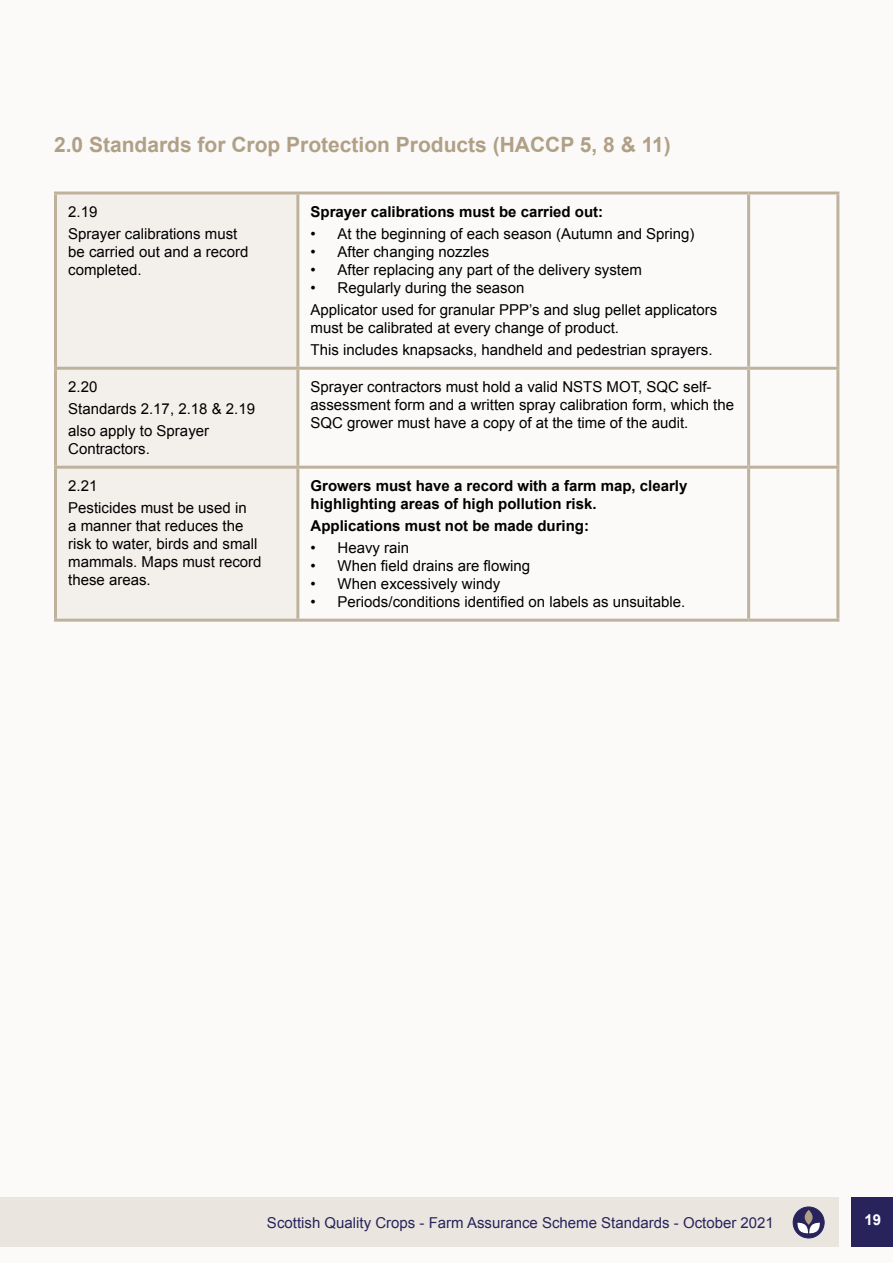
<style>
.page{position:relative;width:893px;height:1263px;background:#fbfaf9}
.page>*{position:absolute;margin:0;border:0;box-sizing:border-box;transform-origin:0 0}
.t1{font:700 21px "Arial";color:#b0a086}
.t2{font:15px/22.2px "Arial";color:#000}
.t3{font:700 15px/18px "Arial";color:#000}
.t4{font:15px "Arial";color:#29235c}
.t5{font:700 15px "Arial";color:#fff}
</style>
<div class="page">
<div style="left:851px;top:1198px;width:42px;height:49px;background:#29235c"></div>
<div style="left:0;top:1198px;width:838px;height:49px;background:#eae6df"></div>
<div style="left:793px;top:1207px;width:31px;height:31px;background:#29235c;border:1px solid #29235c;border-radius:50%"></div>
<div style="left:805px;top:1210px;width:8px;height:15px;background:#b0a086;border-radius:50%"></div>
<svg style="left:797px;top:1222px;width:23px;height:12px"></svg>
<div style="left:57px;top:194px;width:239px;height:425px;background:#f3f0ec"></div>
<hr style="left:54px;top:191px;width:244px;height:3px;background:#bfb29d">
<hr style="left:54px;top:194px;width:3px;height:173px;background:#bfb29d">
<hr style="left:298px;top:191px;width:217px;height:3px;background:#bfb29d">
<hr style="left:296px;top:194px;width:3px;height:173px;background:#bfb29d">
<hr style="left:515px;top:191px;width:234px;height:3px;background:#bfb29d">
<hr style="left:749px;top:191px;width:90px;height:3px;background:#bfb29d">
<hr style="left:747px;top:194px;width:3px;height:173px;background:#bfb29d">
<hr style="left:836px;top:194px;width:3px;height:173px;background:#bfb29d">
<hr style="left:54px;top:367px;width:244px;height:3px;background:#bfb29d">
<hr style="left:54px;top:370px;width:3px;height:96px;background:#bfb29d">
<hr style="left:298px;top:367px;width:217px;height:3px;background:#bfb29d">
<hr style="left:296px;top:370px;width:3px;height:96px;background:#bfb29d">
<hr style="left:515px;top:367px;width:234px;height:3px;background:#bfb29d">
<hr style="left:749px;top:367px;width:90px;height:3px;background:#bfb29d">
<hr style="left:747px;top:370px;width:3px;height:96px;background:#bfb29d">
<hr style="left:836px;top:370px;width:3px;height:96px;background:#bfb29d">
<hr style="left:54px;top:466px;width:244px;height:3px;background:#bfb29d">
<hr style="left:54px;top:469px;width:3px;height:150px;background:#bfb29d">
<hr style="left:298px;top:466px;width:217px;height:3px;background:#bfb29d">
<hr style="left:296px;top:469px;width:3px;height:150px;background:#bfb29d">
<hr style="left:515px;top:466px;width:234px;height:3px;background:#bfb29d">
<hr style="left:749px;top:466px;width:90px;height:3px;background:#bfb29d">
<hr style="left:747px;top:469px;width:3px;height:150px;background:#bfb29d">
<hr style="left:836px;top:469px;width:3px;height:150px;background:#bfb29d">
<hr style="left:54px;top:619px;width:244px;height:3px;background:#bfb29d">
<hr style="left:298px;top:619px;width:217px;height:3px;background:#bfb29d">
<hr style="left:515px;top:619px;width:234px;height:3px;background:#bfb29d">
<hr style="left:749px;top:619px;width:90px;height:3px;background:#bfb29d">
<h1 class="t1" style="left:54px;top:131px;width:618px">2.0 Standards for Crop Protection Products (HACCP 5, 8 &amp; 11)</h1>
<p class="t2" style="left:68px;top:200px;width:171px">2.19<br>Sprayer calibrations must</p>
<p class="t2" style="left:68px;top:243px;width:182px;line-height:18px">be carried out and a record completed.</p>
<p class="t3" style="left:311px;top:203px;width:294px">Sprayer calibrations must be carried out:</p>
<p class="t2" style="left:311px;top:223px;width:385px">• At the beginning of each season (Autumn and Spring)</p>
<p class="t2" style="left:311px;top:241px;width:180px">• After changing nozzles</p>
<p class="t2" style="left:311px;top:259px;width:333px">• After replacing any part of the delivery system</p>
<p class="t2" style="left:311px;top:277px;width:408px">• Regularly during the season<br>Applicator used for granular PPP’s and slug pellet applicators</p>
<p class="t2" style="left:311px;top:317px;width:403px">must be calibrated at every change of product.<br>This includes knapsacks, handheld and pedestrian sprayers.</p>
<p class="t2" style="left:68px;top:376px;width:188px">2.20<br>Standards 2.17, 2.18 &amp; 2.19 also apply to Sprayer</p>
<p class="t2" style="left:68px;top:438px;width:83px">Contractors.</p>
<p class="t2" style="left:311px;top:378px;width:425px;line-height:18px">Sprayer contractors must hold a valid NSTS MOT, SQC self&shy;assessment form and a written spray calibration form, which the<br>SQC grower must have a copy of at the time of the audit.</p>
<p class="t2" style="left:68px;top:475px;width:180px">2.21<br>Pesticides must be used in</p>
<p class="t2" style="left:68px;top:517px;width:195px;line-height:18px">a manner that reduces the risk to water, birds and small mammals. Maps must record these areas.</p>
<p class="t3" style="left:311px;top:477px;width:378px">Growers must have a record with a farm map, clearly highlighting areas of high pollution risk.</p>
<p class="t3" style="left:311px;top:517px;width:280px">Applications must not be made during:</p>
<p class="t2" style="left:311px;top:537px;width:100px">• Heavy rain</p>
<p class="t2" style="left:311px;top:555px;width:221px">• When field drains are flowing</p>
<p class="t2" style="left:311px;top:573px;width:191px">• When excessively windy</p>
<p class="t2" style="left:311px;top:591px;width:376px">• Periods/conditions identified on labels as unsuitable.</p>
<p class="t4" style="left:267px;top:1213px;width:508px">Scottish Quality Crops - Farm Assurance Scheme Standards - October 2021</p>
<p class="t5" style="left:864px;top:1209px;width:18px">19</p>
</div>
